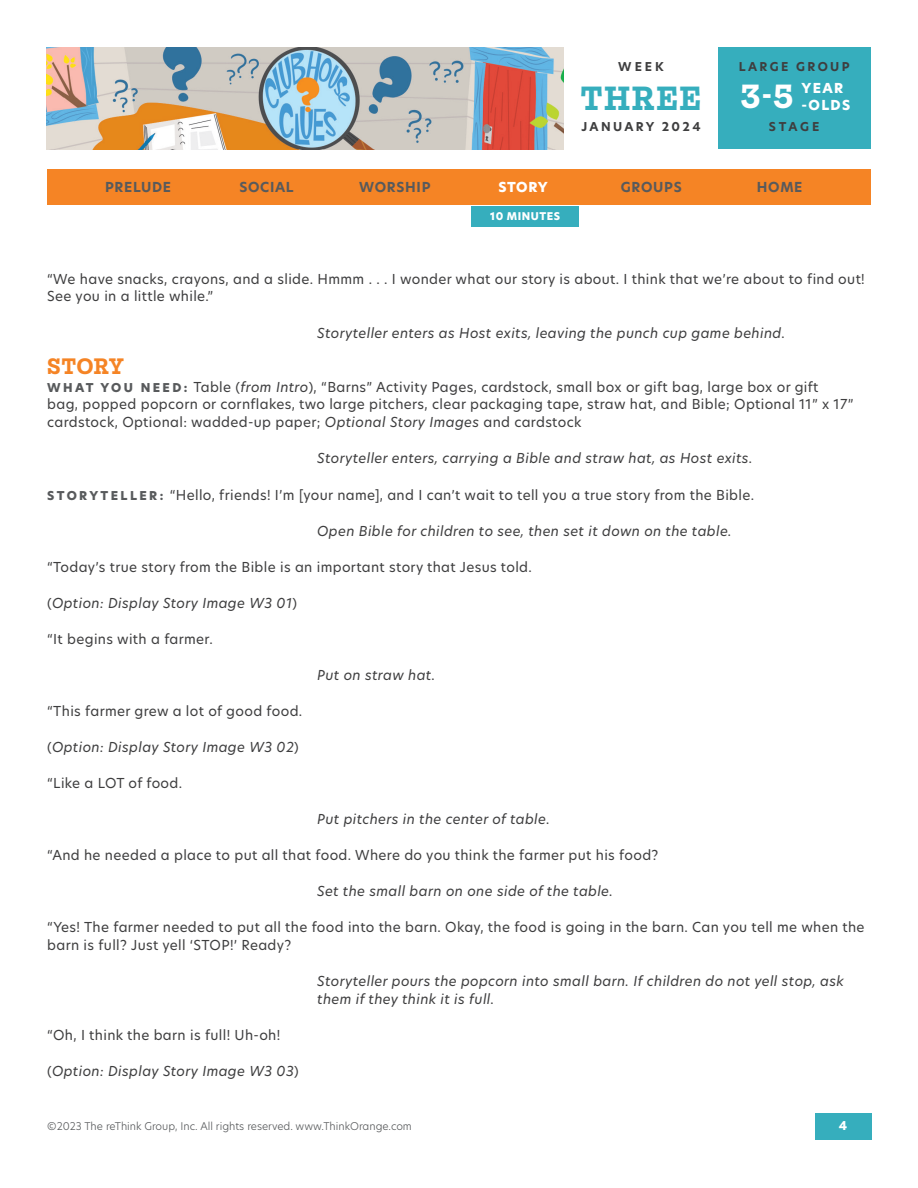
<style>
.page{position:relative;width:918px;height:1188px;background:#fff}
.page>*{position:absolute;margin:0;border:0;box-sizing:border-box;transform-origin:0 0}
.t1{font:700 36px "Mortise";letter-spacing:.025em;color:#36aebd}
.t2{font:700 36px "Mortise";color:#fff}
.t3{font:700 24px "Mortise";letter-spacing:.015em;color:#f58425}
.t4{font:13.5px/18px "New Hero";letter-spacing:.025em;color:#3e3e3f}
.t5{font:italic 13.5px/18px "New Hero";letter-spacing:.025em;color:#3e3e3f}
.t6{font:700 13.5px "New Hero";letter-spacing:.05em;color:#585a5c}
.t7{font:800 13.5px/16.2px "New Hero";letter-spacing:.1em;color:#fff}
.t8{font:700 12px "New Hero";letter-spacing:.2em;color:#3e3e3f}
.t9{font:800 12px "New Hero";color:#fff}
.t10{font:300 10.5px "New Hero";color:#585a5c}
.t11{font:800 10.5px "New Hero";letter-spacing:.05em;color:#fff}
.s1{font-weight:800;font-size:12px;color:#585a5c}
.s2{font-style:italic}
.s3{font-style:normal}
</style>
<div class="page">
<img style="left:46px;top:47px;width:518px;height:102px">
<div style="left:717px;top:47px;width:154px;height:102px;background:#36aebd"></div>
<div style="left:471px;top:206px;width:108px;height:20px;background:#36aebd"></div>
<div style="left:47px;top:170px;width:824px;height:36px;background:#f58425"></div>
<div style="left:815px;top:1113px;width:57px;height:27px;background:#36aebd"></div>
<p class="t8" style="left:618px;top:59px;width:47px">WEEK</p>
<h1 class="t1" style="left:581px;top:79px;width:122px">THREE</h1>
<p class="t8" style="left:581px;top:119px;width:121px">JANUARY 2024</p>
<p class="t8" style="left:739px;top:59px;width:112px">LARGE GROUP</p>
<h1 class="t2" style="left:740px;top:77px;width:55px">3-5</h1>
<p class="t7" style="left:802px;top:80px;width:50px">YEAR -OLDS</p>
<p class="t8" style="left:769px;top:119px;width:52px">STAGE</p>
<p class="t6" style="left:105px;top:177px;width:68px">PRELUDE</p>
<p class="t6" style="left:239px;top:177px;width:56px">SOCIAL</p>
<p class="t6" style="left:359px;top:177px;width:73px">WORSHIP</p>
<p class="t7" style="left:498px;top:179px;width:51px">STORY</p>
<p class="t6" style="left:621px;top:177px;width:62px">GROUPS</p>
<p class="t6" style="left:757px;top:177px;width:47px">HOME</p>
<p class="t11" style="left:490px;top:209px;width:72px">10 MINUTES</p>
<p class="t4" style="left:47px;top:269px;width:819px">“We have snacks, crayons, and a slide. Hmmm . . . I wonder what our story is about. I think that we’re about to find out!<br>See you in a little while.”</p>
<p class="t5" style="left:317px;top:323px;width:469px">Storyteller enters as Host exits, leaving the punch cup game behind.</p>
<h2 class="t3" style="left:47px;top:353px;width:78px">STORY</h2>
<p class="t4" style="left:47px;top:377px;width:808px"><span class="s1">W H AT YO U N E E D :</span> Table (<span class="s2">from Intro</span>), “Barns” Activity Pages, cardstock, small box or gift bag, large box or gift<br>bag, popped popcorn or cornflakes, two large pitchers, clear packaging tape, straw hat, and Bible; Optional 11” x 17” cardstock, Optional: wadded-up paper; <span class="s2">Optional Story Images</span> and cardstock</p>
<p class="t5" style="left:317px;top:449px;width:437px">Storyteller enters, carrying a Bible and straw hat, as Host exits.</p>
<p class="t4" style="left:47px;top:485px;width:708px"><span class="s1">S TO RY T E L L E R :</span> “Hello, friends! I’m [your name], and I can’t wait to tell you a true story from the Bible.</p>
<p class="t5" style="left:317px;top:521px;width:416px">Open Bible for children to see, then set it down on the table.</p>
<p class="t4" style="left:47px;top:557px;width:486px">“Today’s true story from the Bible is an important story that Jesus told.</p>
<p class="t5" style="left:47px;top:593px;width:251px"><span class="s3">(</span>Option: Display Story Image W3 01<span class="s3">)</span></p>
<p class="t4" style="left:47px;top:629px;width:167px">“It begins with a farmer.</p>
<p class="t5" style="left:317px;top:665px;width:119px">Put on straw hat.</p>
<p class="t4" style="left:47px;top:701px;width:257px">“This farmer grew a lot of good food.</p>
<p class="t5" style="left:47px;top:737px;width:253px"><span class="s3">(</span>Option: Display Story Image W3 02<span class="s3">)</span></p>
<p class="t4" style="left:47px;top:773px;width:136px">“Like a LOT of food.</p>
<p class="t5" style="left:317px;top:809px;width:234px">Put pitchers in the center of table.</p>
<p class="t4" style="left:47px;top:845px;width:613px">“And he needed a place to put all that food. Where do you think the farmer put his food?</p>
<p class="t5" style="left:317px;top:881px;width:297px">Set the small barn on one side of the table.</p>
<p class="t4" style="left:47px;top:917px;width:819px">“Yes! The farmer needed to put all the food into the barn. Okay, the food is going in the barn. Can you tell me when the barn is full? Just yell ‘STOP!’ Ready?</p>
<p class="t5" style="left:317px;top:971px;width:528px">Storyteller pours the popcorn into small barn. If children do not yell stop, ask them if they think it is full.</p>
<p class="t4" style="left:47px;top:1025px;width:235px">“Oh, I think the barn is full! Uh-oh!</p>
<p class="t5" style="left:47px;top:1061px;width:253px"><span class="s3">(</span>Option: Display Story Image W3 03<span class="s3">)</span></p>
<p class="t10" style="left:47px;top:1118px;width:366px">©2023 The reThink Group, Inc. All rights reserved. www.ThinkOrange.com</p>
<p class="t9" style="left:839px;top:1117px;width:10px">4</p>
</div>
